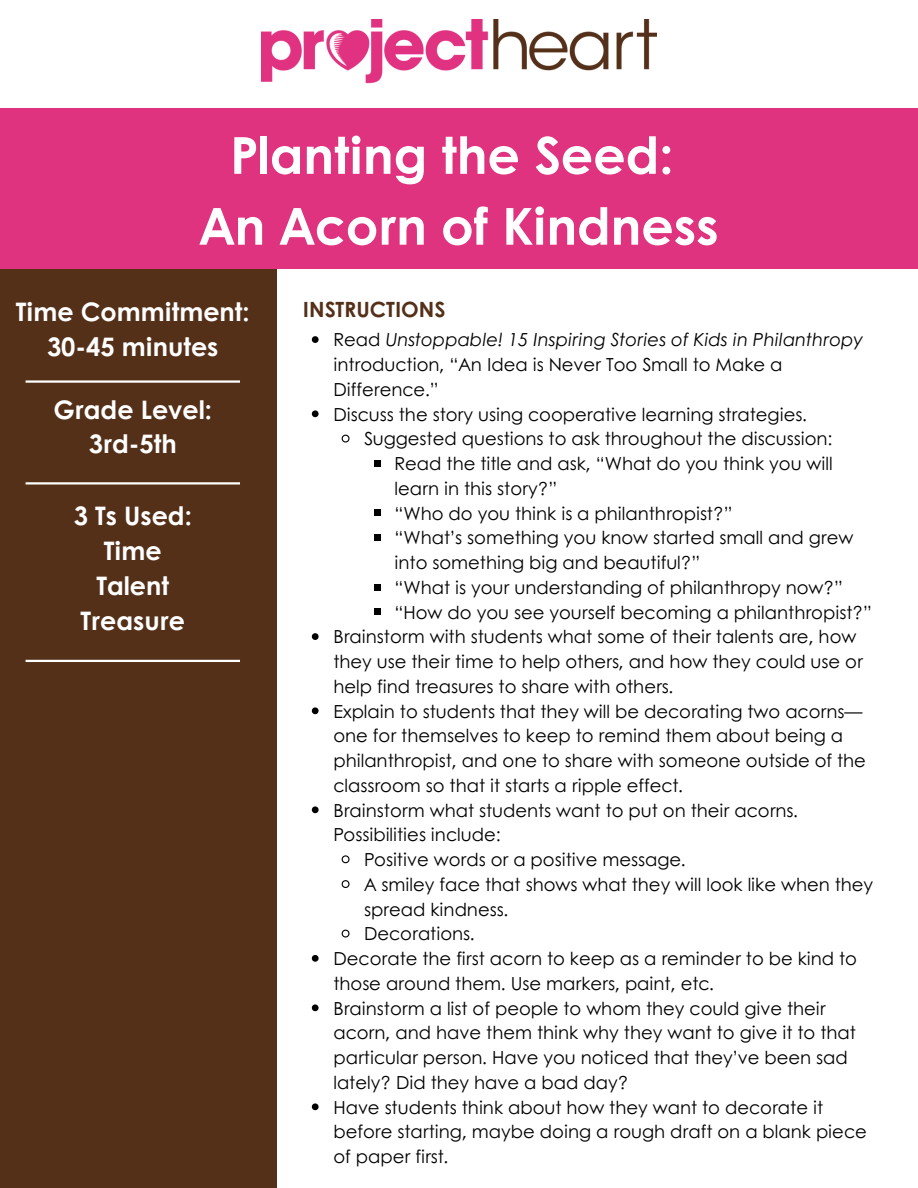
<style>
.page{position:relative;width:918px;height:1188px;background:#fff}
.page>*{position:absolute;margin:0;border:0;box-sizing:border-box;transform-origin:0 0}
.t1{font:700 51px/70.8px "Century Gothic";color:#fff;text-align:center}
.t2{font:700 25.5px/34.8px "Century Gothic";color:#fff;text-align:center}
.t3{font:700 21px "Century Gothic";color:#543019}
.t4{font:18px/24.8px "Century Gothic";color:#000}
.s1{font-style:italic}
</style>
<div class="page">
<img style="left:261px;top:20px;width:395px;height:64px">
<div style="left:0;top:269px;width:276px;height:919px;background:#543019"></div>
<div style="left:0;top:108px;width:918px;height:161px;background:#df327f"></div>
<hr style="left:26px;top:380px;width:214px;height:3px;background:#fff">
<hr style="left:26px;top:482px;width:214px;height:3px;background:#fff">
<hr style="left:26px;top:660px;width:214px;height:2px;background:#fff">
<svg style="left:312px;top:336px;width:7px;height:7px"></svg>
<svg style="left:312px;top:410px;width:7px;height:7px"></svg>
<svg style="left:341px;top:434px;width:9px;height:9px"></svg>
<div style="left:374px;top:460px;width:6px;height:7px;background:#000"></div>
<div style="left:374px;top:509px;width:6px;height:7px;background:#000"></div>
<div style="left:374px;top:534px;width:6px;height:7px;background:#000"></div>
<svg style="left:374px;top:584px;width:6px;height:6px"></svg>
<div style="left:374px;top:608px;width:6px;height:7px;background:#000"></div>
<svg style="left:312px;top:633px;width:7px;height:7px"></svg>
<svg style="left:312px;top:707px;width:7px;height:7px"></svg>
<svg style="left:312px;top:806px;width:7px;height:7px"></svg>
<svg style="left:341px;top:855px;width:9px;height:9px"></svg>
<svg style="left:341px;top:880px;width:9px;height:8px"></svg>
<svg style="left:341px;top:929px;width:9px;height:9px"></svg>
<svg style="left:312px;top:955px;width:7px;height:7px"></svg>
<svg style="left:312px;top:1004px;width:7px;height:7px"></svg>
<svg style="left:312px;top:1103px;width:7px;height:7px"></svg>
<h2 class="t1" style="left:199px;top:118px;width:521px">Planting the Seed:<br>An Acorn of Kindness</h2>
<p class="t2" style="left:16px;top:293px;width:235px">Time Commitment:<br>30-45 minutes</p>
<h1 class="t2" style="left:54px;top:391px;width:160px">Grade Level:<br>3rd-5th</h1>
<h2 class="t2" style="left:74px;top:497px;width:120px">3 Ts Used:<br>Time<br>Talent<br>Treasure</h2>
<p class="t3" style="left:303px;top:294px;width:144px">INSTRUCTIONS</p>
<p class="t4" style="left:333px;top:327px;width:531px">Read <span class="s1">Unstoppable! 15 Inspiring Stories of Kids in Philanthropy </span>introduction, “An Idea is Never Too Small to Make a<br>Difference.”</p>
<h2 class="t4" style="left:333px;top:401px;width:475px">Discuss the story using cooperative learning strategies.</h2>
<p class="t4" style="left:364px;top:426px;width:470px">Suggested questions to ask throughout the discussion:</p>
<h3 class="t4" style="left:395px;top:450px;width:440px">Read the title and ask, “What do you think you will learn in this story?”</h3>
<p class="t4" style="left:395px;top:500px;width:340px">“Who do you think is a philanthropist?”</p>
<p class="t4" style="left:395px;top:525px;width:460px">“What’s something you know started small and grew into something big and beautiful?”</p>
<p class="t4" style="left:395px;top:574px;width:450px">“What is your understanding of philanthropy now?”</p>
<p class="t4" style="left:395px;top:599px;width:479px">“How do you see yourself becoming a philanthropist?”</p>
<p class="t4" style="left:333px;top:624px;width:531px">Brainstorm with students what some of their talents are, how they use their time to help others, and how they could use or help find treasures to share with others.</p>
<p class="t4" style="left:333px;top:698px;width:534px">Explain to students that they will be decorating two acorns— one for themselves to keep to remind them about being a philanthropist, and one to share with someone outside of the classroom so that it starts a ripple effect.</p>
<p class="t4" style="left:333px;top:797px;width:466px">Brainstorm what students want to put on their acorns.<br>Possibilities include:</p>
<p class="t4" style="left:364px;top:846px;width:323px">Positive words or a positive message.</p>
<p class="t4" style="left:364px;top:871px;width:511px">A smiley face that shows what they will look like when they spread kindness.</p>
<p class="t4" style="left:364px;top:921px;width:112px">Decorations.</p>
<p class="t4" style="left:333px;top:945px;width:525px">Decorate the first acorn to keep as a reminder to be kind to those around them. Use markers, paint, etc.</p>
<p class="t4" style="left:333px;top:995px;width:524px">Brainstorm a list of people to whom they could give their acorn, and have them think why they want to give it to that particular person. Have you noticed that they’ve been sad lately? Did they have a bad day?</p>
<p class="t4" style="left:333px;top:1094px;width:535px">Have students think about how they want to decorate it before starting, maybe doing a rough draft on a blank piece of paper first.</p>
</div>
